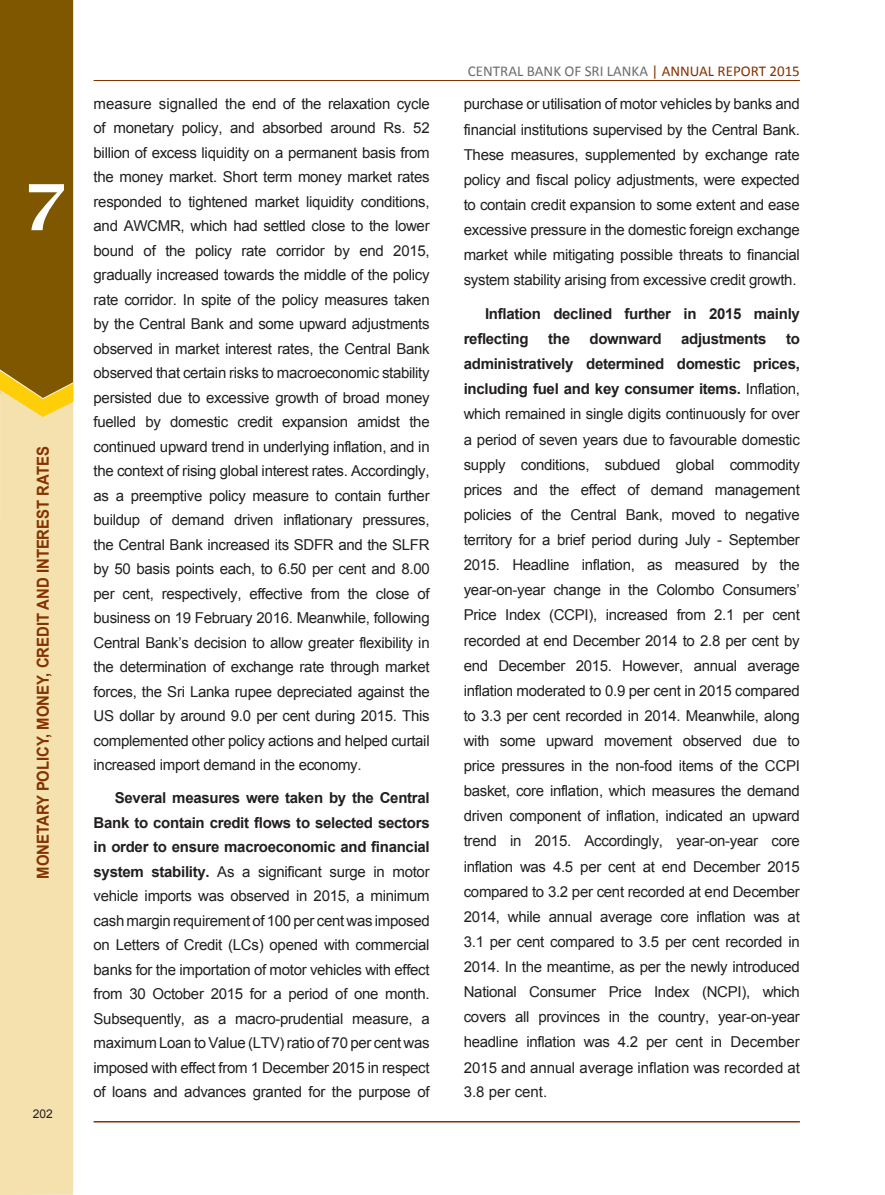
<style>
.page{position:relative;width:885px;height:1195px;background:#fff}
.page>*{position:absolute;margin:0;border:0;box-sizing:border-box;transform-origin:0 0}
.t1{font:55.2px "Capitals";color:#fff;scale:1.09 1}
.t2{font:700 16.5px "Arial";color:#843200;scale:.9 1}
.t3{font:15px/24.5px "Arial";letter-spacing:-.02em;color:#231f20;text-align:justify}
.t4{font:700 15px/25px "Arial";letter-spacing:-.02em;color:#231f20}
.t5{font:15px "Calibri";color:#6c6d70}
.t6{font:12px "Arial";color:#231f20}
.s1{font-weight:700}
.s2{color:#843200}
</style>
<div class="page">
<div style="left:0;top:417px;width:73px;height:778px;background:#f4e1ad"></div>
<svg style="left:0;top:0;width:73px;height:417px;background:#886005"></svg>
<hr style="left:94px;top:1121px;width:705px;height:1px;background:#843200">
<hr style="left:94px;top:80px;width:705px;height:1px;background:#843200">
<h1 class="t1" style="left:26px;top:170px;width:38px">7</h1>
<p class="t2" style="left:32px;top:879px;width:482px;rotate:-90deg">MONETaRY POLICY, MONEY, CREDIT AND INTEREST RATES</p>
<p class="t6" style="left:33px;top:1106px;width:22px">202</p>
<p class="t3" style="left:94px;top:91px;width:337px">measure signalled the end of the relaxation cycle of monetary policy, and absorbed around Rs. 52 billion of excess liquidity on a permanent basis from the money market. Short term money market rates responded to tightened market liquidity conditions, and AWCMR, which had settled close to the lower bound of the policy rate corridor by end 2015, gradually increased towards the middle of the policy rate corridor. In spite of the policy measures taken by the Central Bank and some upward adjustments observed in market interest rates, the Central Bank observed that certain risks to macroeconomic stability persisted due to excessive growth of broad money fuelled by domestic credit expansion amidst the continued upward trend in underlying inflation, and in the context of rising global interest rates. Accordingly, as a preemptive policy measure to contain further buildup of demand driven inflationary pressures, the Central Bank increased its SDFR and the SLFR by 50 basis points each, to 6.50 per cent and 8.00 per cent, respectively, effective from the close of business on 19 February 2016. Meanwhile, following Central Bank’s decision to allow greater flexibility in the determination of exchange rate through market forces, the Sri Lanka rupee depreciated against the US dollar by around 9.0 per cent during 2015. This complemented other policy actions and helped curtail increased import demand in the economy.</p>
<p class="t3" style="left:94px;top:786px;width:337px;text-indent:21px"><span class="s1">Several measures were taken by the Central Bank to contain credit flows to selected sectors in order to ensure macroeconomic and financial system stability.</span> As a significant surge in motor vehicle imports was observed in 2015, a minimum cash margin requirement of 100 per cent was imposed on Letters of Credit (LCs) opened with commercial banks for the importation of motor vehicles with effect from 30 October 2015 for a period of one month.<br>Subsequently, as a macro-prudential measure, a maximum Loan to Value (LTV) ratio of 70 per cent was imposed with effect from 1 December 2015 in respect of loans and advances granted for the purpose of</p>
<p class="t5" style="left:468px;top:61px;width:333px">CENTRAL BANK OF SRI LANKA <span class="s2">| ANNUAL REPORT 2015</span></p>
<p class="t3" style="left:463px;top:92px;width:337px;line-height:25px">purchase or utilisation of motor vehicles by banks and financial institutions supervised by the Central Bank.<br>These measures, supplemented by exchange rate policy and fiscal policy adjustments, were expected to contain credit expansion to some extent and ease excessive pressure in the domestic foreign exchange market while mitigating possible threats to financial system stability arising from excessive credit growth.</p>
<p class="t4" style="left:463px;top:302px;width:337px;text-indent:21px">Inflation declined further in 2015 mainly reflecting</p>
<p class="t4" style="left:548px;top:327px;width:23px">the</p>
<p class="t4" style="left:589px;top:327px;width:74px">downward</p>
<p class="t4" style="left:681px;top:327px;width:87px">adjustments</p>
<p class="t3" style="left:463px;top:326px;width:337px;line-height:25px;text-indent:322px"><span class="s1">to administratively determined domestic prices, including fuel and key consumer items.</span> Inflation, which remained in single digits continuously for over a period of seven years due to favourable domestic supply conditions, subdued global commodity prices and the effect of demand management policies of the Central Bank, moved to negative territory for a brief period during July - September 2015. Headline inflation, as measured by the year-on-year change in the Colombo Consumers’ Price Index (CCPI), increased from 2.1 per cent recorded at end December 2014 to 2.8 per cent by end December 2015. However, annual average inflation moderated to 0.9 per cent in 2015 compared to 3.3 per cent recorded in 2014. Meanwhile, along with some upward movement observed due to price pressures in the non-food items of the CCPI basket, core inflation, which measures the demand driven component of inflation, indicated an upward trend in 2015. Accordingly, year-on-year core inflation was 4.5 per cent at end December 2015 compared to 3.2 per cent recorded at end December 2014, while annual average core inflation was at 3.1 per cent compared to 3.5 per cent recorded in 2014. In the meantime, as per the newly introduced National Consumer Price Index (NCPI), which covers all provinces in the country, year-on-year headline inflation was 4.2 per cent in December 2015 and annual average inflation was recorded at 3.8 per cent.</p>
</div>
